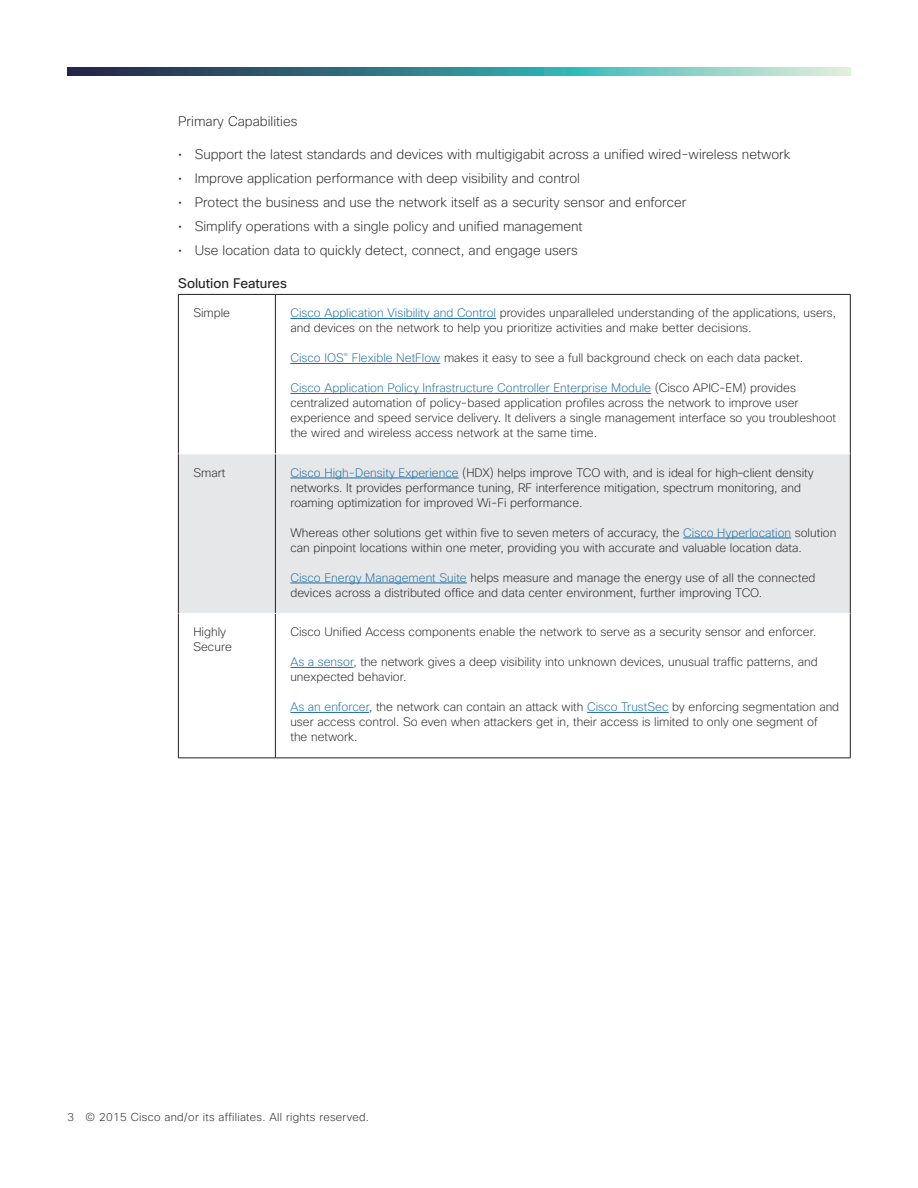
<style>
.page{position:relative;width:918px;height:1188px;background:#fff}
.page>*{position:absolute;margin:0;border:0;box-sizing:border-box;transform-origin:0 0}
.t1{font:200 13.5px "Cisco Sans";color:#231f20}
.t2{font:13.5px "Cisco Sans";color:#231f20}
.t3{font:200 12px/15px "Cisco Sans";color:#231f20}
.t4{font:200 11.25px "Cisco Sans";letter-spacing:.025em;color:#231f20}
.s1{color:#1a6ca2}
</style>
<div class="page">
<svg style="left:68px;top:68px;width:782px;height:8px;background:#518e96"></svg>
<svg style="left:179px;top:295px;width:671px;height:463px"></svg>
<div style="left:179px;top:455px;width:671px;height:158px;background:#e6e7e9"></div>
<hr style="left:178px;top:294px;width:97px;height:1px;background:#231f20">
<hr style="left:178px;top:295px;width:1px;height:159px;background:#231f20">
<hr style="left:275px;top:294px;width:575px;height:1px;background:#231f20">
<hr style="left:275px;top:295px;width:1px;height:159px;background:#231f20">
<hr style="left:850px;top:295px;width:1px;height:159px;background:#231f20">
<hr style="left:178px;top:454px;width:1px;height:159px;background:#231f20">
<hr style="left:275px;top:454px;width:1px;height:159px;background:#231f20">
<hr style="left:850px;top:454px;width:1px;height:159px;background:#231f20">
<hr style="left:178px;top:613px;width:1px;height:145px;background:#231f20">
<hr style="left:275px;top:614px;width:1px;height:144px;background:#231f20">
<hr style="left:850px;top:613px;width:1px;height:145px;background:#231f20">
<hr style="left:178px;top:758px;width:97px;height:1px;background:#231f20">
<hr style="left:275px;top:758px;width:575px;height:1px;background:#231f20">
<hr style="left:179px;top:454px;width:96px;height:1px;background:#fff">
<hr style="left:275px;top:454px;width:575px;height:1px;background:#fff">
<hr style="left:179px;top:613px;width:96px;height:1px;background:#fff">
<hr style="left:275px;top:613px;width:575px;height:1px;background:#fff">
<hr style="left:290px;top:318px;width:206px;height:1px;background:#1a6ca2">
<hr style="left:290px;top:393px;width:361px;height:1px;background:#1a6ca2">
<hr style="left:290px;top:478px;width:169px;height:1px;background:#1a6ca2">
<hr style="left:683px;top:538px;width:108px;height:1px;background:#1a6ca2">
<hr style="left:290px;top:583px;width:177px;height:1px;background:#1a6ca2">
<hr style="left:290px;top:667px;width:63px;height:1px;background:#1a6ca2">
<hr style="left:290px;top:712px;width:79px;height:1px;background:#1a6ca2">
<hr style="left:587px;top:712px;width:82px;height:1px;background:#1a6ca2">
<hr style="left:290px;top:363px;width:150px;height:1px;background:#1a6ca2">
<p class="t1" style="left:178px;top:113px;width:121px">Primary Capabilities</p>
<p class="t1" style="left:178px;top:146px;width:614px">• Support the latest standards and devices with multigigabit across a unified wired-wireless network</p>
<p class="t1" style="left:178px;top:170px;width:403px">• Improve application performance with deep visibility and control</p>
<p class="t1" style="left:178px;top:194px;width:510px">• Protect the business and use the network itself as a security sensor and enforcer</p>
<p class="t1" style="left:178px;top:218px;width:406px">• Simplify operations with a single policy and unified management</p>
<p class="t1" style="left:178px;top:242px;width:401px">• Use location data to quickly detect, connect, and engage users</p>
<p class="t2" style="left:178px;top:275px;width:110px">Solution Features</p>
<p class="t3" style="left:193px;top:306px;width:38px">Simple</p>
<p class="t3" style="left:290px;top:306px;width:547px"><span class="s1">Cisco Application Visibility and Control</span> provides unparalleled understanding of the applications, users, and devices on the network to help you prioritize activities and make better decisions.</p>
<p class="t3" style="left:290px;top:351px;width:514px"><span class="s1">Cisco IOS</span><sup>®</sup> <span class="s1">Flexible NetFlow</span> makes it easy to see a full background check on each data packet.</p>
<p class="t3" style="left:290px;top:381px;width:547px"><span class="s1">Cisco Application Policy Infrastructure Controller Enterprise Module</span> (Cisco APIC-EM) provides centralized automation of policy-based application profiles across the network to improve user experience and speed service delivery. It delivers a single management interface so you troubleshoot the wired and wireless access network at the same time.</p>
<p class="t3" style="left:193px;top:465px;width:34px">Smart</p>
<p class="t3" style="left:290px;top:465px;width:525px"><span class="s1">Cisco High-Density Experience</span> (HDX) helps improve TCO with, and is ideal for high–client density networks. It provides performance tuning, RF interference mitigation, spectrum monitoring, and roaming optimization for improved Wi-Fi performance.</p>
<p class="t3" style="left:290px;top:525px;width:547px">Whereas other solutions get within five to seven meters of accuracy, the <span class="s1">Cisco Hyperlocation</span> solution can pinpoint locations within one meter, providing you with accurate and valuable location data.</p>
<p class="t3" style="left:290px;top:570px;width:527px"><span class="s1">Cisco Energy Management Suite</span> helps measure and manage the energy use of all the connected devices across a distributed office and data center environment, further improving TCO.</p>
<p class="t3" style="left:193px;top:625px;width:40px">Highly<br>Secure</p>
<p class="t3" style="left:290px;top:625px;width:528px">Cisco Unified Access components enable the network to serve as a security sensor and enforcer.</p>
<p class="t3" style="left:290px;top:655px;width:529px"><span class="s1">As a sensor</span>, the network gives a deep visibility into unknown devices, unusual traffic patterns, and unexpected behavior.</p>
<p class="t3" style="left:290px;top:700px;width:550px"><span class="s1">As an enforcer</span>, the network can contain an attack with <span class="s1">Cisco TrustSec</span> by enforcing segmentation and user access control. So even when attackers get in, their access is limited to only one segment of<br>the network.</p>
<p class="t4" style="left:68px;top:1109px;width:303px">3 © 2015 Cisco and/or its affiliates. All rights reserved.</p>
</div>
